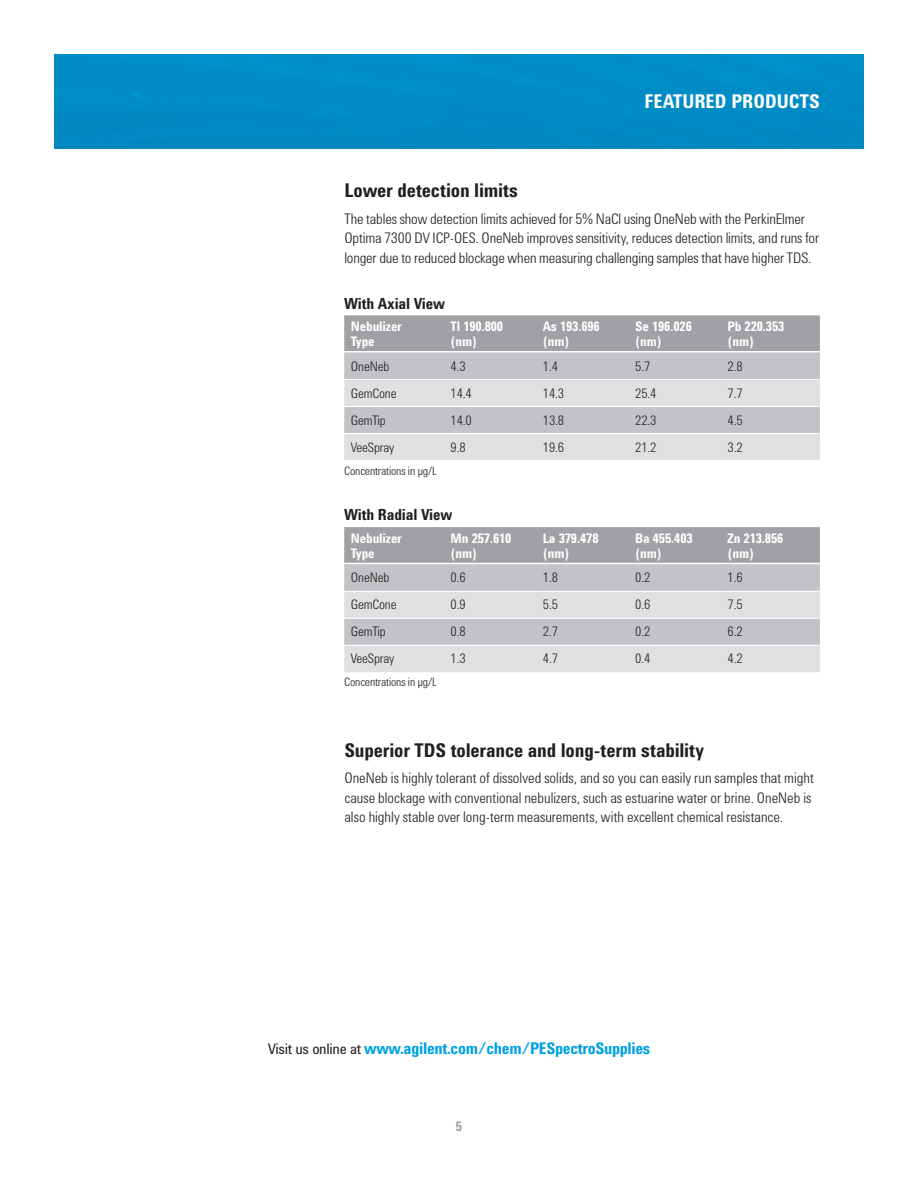
<style>
.page{position:relative;width:918px;height:1188px;background:#fff}
.page>*{position:absolute;margin:0;border:0;box-sizing:border-box;transform-origin:0 0}
.Heading_3{font:700 19.5px "Agilent Condensed CFF";letter-spacing:-.01em;color:#231f20}
.Page_Header_RIGHT{font:700 19.5px "Agilent Condensed CFF";color:#fff}
.CTA{font:700 16.5px "Agilent Condensed CFF";letter-spacing:-.02em;color:#00a1e3}
.Order_Table_Title{font:700 15.75px "Agilent Condensed CFF";letter-spacing:-.01em;color:#231f20}
.Body{font:300 15px/19.5px "Agilent Condensed CFF";color:#231f20}
.Table_Text_L{font:300 13.5px "Agilent Condensed CFF";letter-spacing:-.01em;color:#231f20}
.Order_Table_Header1{font:700 13.5px/15px "Agilent Condensed CFF";letter-spacing:-.01em;color:#fff}
.t1{font:700 13.5px "Agilent Condensed CFF";color:#a1a1a5}
.Table_Text_L-2{font:300 12px "Agilent Condensed CFF";letter-spacing:-.01em;color:#231f20}
.s1{font-weight:400;font-size:15px;color:#231f20}
</style>
<div class="page">
<div style="left:54px;top:54px;width:810px;height:94px;background:#008cc5"></div>
<svg style="left:344px;top:315px;width:476px;height:145px;background:#c4c5c8"></svg>
<hr style="left:344px;top:351px;width:107px;height:2px;background:#fff">
<hr style="left:451px;top:351px;width:92px;height:2px;background:#fff">
<hr style="left:543px;top:351px;width:92px;height:2px;background:#fff">
<hr style="left:635px;top:351px;width:93px;height:2px;background:#fff">
<hr style="left:728px;top:351px;width:92px;height:2px;background:#fff">
<hr style="left:344px;top:379px;width:107px;height:1px;background:#fff">
<hr style="left:451px;top:379px;width:92px;height:1px;background:#fff">
<hr style="left:543px;top:379px;width:92px;height:1px;background:#fff">
<hr style="left:635px;top:379px;width:93px;height:1px;background:#fff">
<hr style="left:728px;top:379px;width:92px;height:1px;background:#fff">
<hr style="left:344px;top:406px;width:107px;height:1px;background:#fff">
<hr style="left:451px;top:406px;width:92px;height:1px;background:#fff">
<hr style="left:543px;top:406px;width:92px;height:1px;background:#fff">
<hr style="left:635px;top:406px;width:93px;height:1px;background:#fff">
<hr style="left:728px;top:406px;width:92px;height:1px;background:#fff">
<hr style="left:344px;top:433px;width:107px;height:1px;background:#fff">
<hr style="left:451px;top:433px;width:92px;height:1px;background:#fff">
<hr style="left:543px;top:433px;width:92px;height:1px;background:#fff">
<hr style="left:635px;top:433px;width:93px;height:1px;background:#fff">
<hr style="left:728px;top:433px;width:92px;height:1px;background:#fff">
<svg style="left:344px;top:527px;width:476px;height:145px;background:#c5c5c8"></svg>
<hr style="left:344px;top:563px;width:107px;height:1px;background:#fff">
<hr style="left:451px;top:563px;width:92px;height:1px;background:#fff">
<hr style="left:543px;top:563px;width:92px;height:1px;background:#fff">
<hr style="left:635px;top:563px;width:93px;height:1px;background:#fff">
<hr style="left:728px;top:563px;width:92px;height:1px;background:#fff">
<hr style="left:344px;top:591px;width:107px;height:1px;background:#fff">
<hr style="left:451px;top:591px;width:92px;height:1px;background:#fff">
<hr style="left:543px;top:591px;width:92px;height:1px;background:#fff">
<hr style="left:635px;top:591px;width:93px;height:1px;background:#fff">
<hr style="left:728px;top:591px;width:92px;height:1px;background:#fff">
<hr style="left:344px;top:618px;width:107px;height:1px;background:#fff">
<hr style="left:451px;top:618px;width:92px;height:1px;background:#fff">
<hr style="left:543px;top:618px;width:92px;height:1px;background:#fff">
<hr style="left:635px;top:618px;width:93px;height:1px;background:#fff">
<hr style="left:728px;top:618px;width:92px;height:1px;background:#fff">
<hr style="left:344px;top:645px;width:107px;height:1px;background:#fff">
<hr style="left:451px;top:645px;width:92px;height:1px;background:#fff">
<hr style="left:543px;top:645px;width:92px;height:1px;background:#fff">
<hr style="left:635px;top:645px;width:93px;height:1px;background:#fff">
<hr style="left:728px;top:645px;width:92px;height:1px;background:#fff">
<p class="Page_Header_RIGHT" style="left:644px;top:87px;width:177px">FEATURED PRODUCTS</p>
<p class="Heading_3" style="left:344px;top:176px;width:175px">Lower detection limits</p>
<p class="Body" style="left:344px;top:207px;width:476px">The tables show detection limits achieved for 5% NaCl using OneNeb with the PerkinElmer<br>Optima 7300 DV ICP-OES. OneNeb improves sensitivity, reduces detection limits, and runs for longer due to reduced blockage when measuring challenging samples that have higher TDS.</p>
<p class="Order_Table_Title" style="left:344px;top:291px;width:102px">With Axial View</p>
<p class="Order_Table_Header1" style="left:351px;top:319px;width:52px">Nebulizer<br>Type</p>
<p class="Order_Table_Header1" style="left:451px;top:319px;width:54px">Tl 190.800 (nm)</p>
<p class="Order_Table_Header1" style="left:543px;top:319px;width:59px">As 193.696 (nm)</p>
<p class="Order_Table_Header1" style="left:635px;top:319px;width:58px">Se 196.026 (nm)</p>
<p class="Order_Table_Header1" style="left:728px;top:319px;width:58px">Pb 220.353 (nm)</p>
<p class="Table_Text_L" style="left:351px;top:356px;width:40px">OneNeb</p>
<p class="Table_Text_L" style="left:451px;top:356px;width:17px">4.3</p>
<p class="Table_Text_L" style="left:543px;top:356px;width:17px">1.4</p>
<p class="Table_Text_L" style="left:635px;top:356px;width:17px">5.7</p>
<p class="Table_Text_L" style="left:728px;top:356px;width:17px">2.8</p>
<p class="Table_Text_L" style="left:351px;top:383px;width:47px">GemCone</p>
<p class="Table_Text_L" style="left:451px;top:383px;width:23px">14.4</p>
<p class="Table_Text_L" style="left:543px;top:383px;width:23px">14.3</p>
<p class="Table_Text_L" style="left:635px;top:383px;width:23px">25.4</p>
<p class="Table_Text_L" style="left:728px;top:383px;width:17px">7.7</p>
<p class="Table_Text_L" style="left:351px;top:410px;width:36px">GemTip</p>
<p class="Table_Text_L" style="left:451px;top:410px;width:23px">14.0</p>
<p class="Table_Text_L" style="left:543px;top:410px;width:23px">13.8</p>
<p class="Table_Text_L" style="left:635px;top:410px;width:23px">22.3</p>
<p class="Table_Text_L" style="left:728px;top:410px;width:17px">4.5</p>
<p class="Table_Text_L" style="left:351px;top:437px;width:45px">VeeSpray</p>
<p class="Table_Text_L" style="left:451px;top:437px;width:17px">9.8</p>
<p class="Table_Text_L" style="left:543px;top:437px;width:23px">19.6</p>
<p class="Table_Text_L" style="left:635px;top:437px;width:23px">21.2</p>
<p class="Table_Text_L" style="left:728px;top:437px;width:17px">3.2</p>
<p class="Table_Text_L-2" style="left:344px;top:461px;width:94px">Concentrations in µg/L</p>
<p class="Order_Table_Title" style="left:344px;top:503px;width:110px">With Radial View</p>
<p class="Order_Table_Header1" style="left:351px;top:530px;width:52px">Nebulizer<br>Type</p>
<p class="Order_Table_Header1" style="left:451px;top:530px;width:63px">Mn 257.610 (nm)</p>
<p class="Order_Table_Header1" style="left:543px;top:530px;width:57px">La 379.478 (nm)</p>
<p class="Order_Table_Header1" style="left:635px;top:530px;width:59px">Ba 455.403 (nm)</p>
<p class="Order_Table_Header1" style="left:728px;top:530px;width:57px">Zn 213.856 (nm)</p>
<p class="Table_Text_L" style="left:351px;top:568px;width:40px">OneNeb</p>
<p class="Table_Text_L" style="left:451px;top:568px;width:17px">0.6</p>
<p class="Table_Text_L" style="left:543px;top:568px;width:17px">1.8</p>
<p class="Table_Text_L" style="left:635px;top:568px;width:17px">0.2</p>
<p class="Table_Text_L" style="left:728px;top:568px;width:17px">1.6</p>
<p class="Table_Text_L" style="left:351px;top:595px;width:47px">GemCone</p>
<p class="Table_Text_L" style="left:451px;top:595px;width:17px">0.9</p>
<p class="Table_Text_L" style="left:543px;top:595px;width:17px">5.5</p>
<p class="Table_Text_L" style="left:635px;top:595px;width:17px">0.6</p>
<p class="Table_Text_L" style="left:728px;top:595px;width:17px">7.5</p>
<p class="Table_Text_L" style="left:351px;top:622px;width:36px">GemTip</p>
<p class="Table_Text_L" style="left:451px;top:622px;width:17px">0.8</p>
<p class="Table_Text_L" style="left:543px;top:622px;width:17px">2.7</p>
<p class="Table_Text_L" style="left:635px;top:622px;width:17px">0.2</p>
<p class="Table_Text_L" style="left:728px;top:622px;width:17px">6.2</p>
<p class="Table_Text_L" style="left:351px;top:649px;width:45px">VeeSpray</p>
<p class="Table_Text_L" style="left:451px;top:649px;width:17px">1.3</p>
<p class="Table_Text_L" style="left:543px;top:649px;width:17px">4.7</p>
<p class="Table_Text_L" style="left:635px;top:649px;width:17px">0.4</p>
<p class="Table_Text_L" style="left:728px;top:649px;width:17px">4.2</p>
<p class="Table_Text_L-2" style="left:344px;top:673px;width:94px">Concentrations in µg/L</p>
<p class="Heading_3" style="left:344px;top:735px;width:361px">Superior TDS tolerance and long-term stability</p>
<p class="Body" style="left:344px;top:767px;width:471px">OneNeb is highly tolerant of dissolved solids, and so you can easily run samples that might cause blockage with conventional nebulizers, such as estuarine water or brine. OneNeb is also highly stable over long-term measurements, with excellent chemical resistance.</p>
<p class="CTA" style="left:268px;top:1036px;width:384px"><span class="s1">Visit us online at</span> www.agilent.com/chem/PESpectroSupplies</p>
<p class="t1" style="left:456px;top:1117px;width:8px">5</p>
</div>
